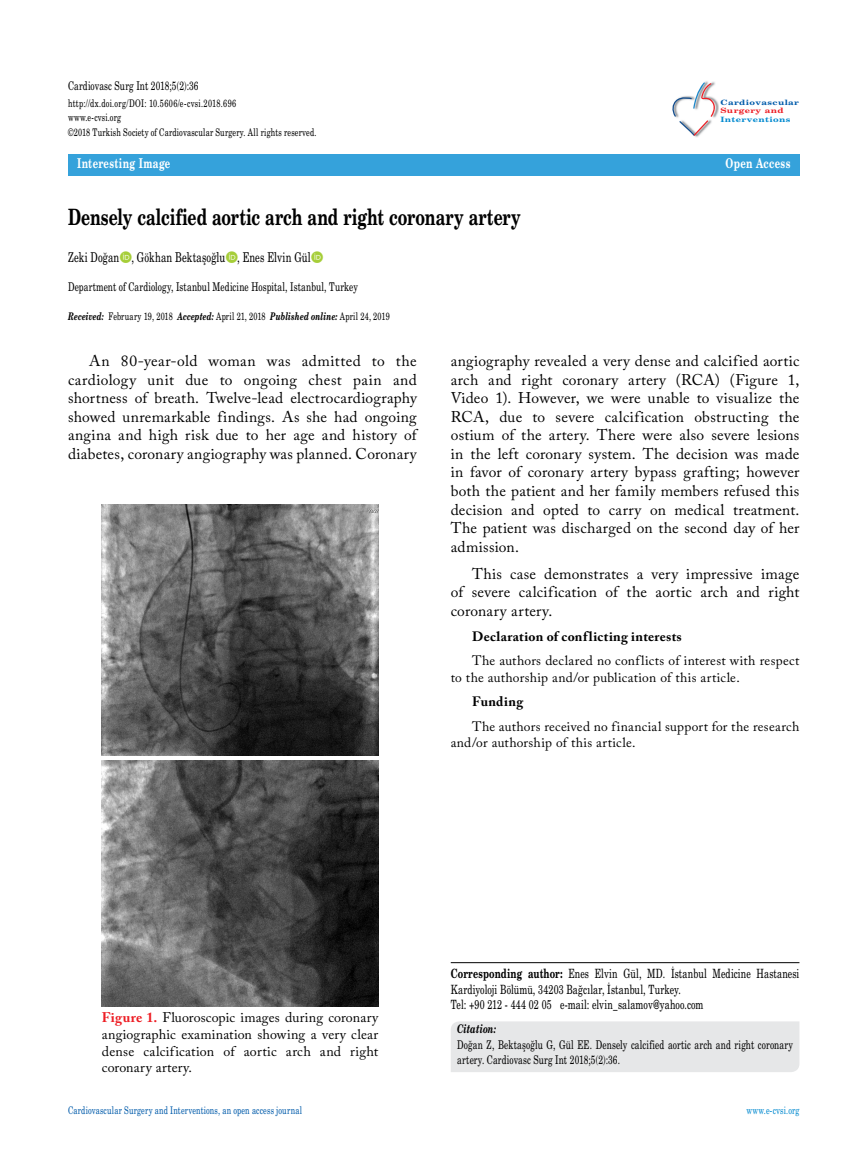
<style>
.page{position:relative;width:859px;height:1170px;background:#fff}
.page>*{position:absolute;margin:0;border:0;box-sizing:border-box;transform-origin:0 0}
.t1{font:22.5px "Madison Bold Tr";color:#000}
.t2{font:15.45px/18.6px "Adobe Caslon Pro";letter-spacing:.015em;color:#000;text-align:justify}
.t3{font:13.95px/16.8px "Adobe Caslon Pro";letter-spacing:.015em;color:#000;text-align:justify}
.t4{font:13.5px/16.2px "Adobe Caslon Pro";letter-spacing:.02em;color:#000}
.t5{font:700 13.5px "Adobe Caslon Pro";letter-spacing:.025em;color:#000}
.t6{font:13.5px "Madison Tr";letter-spacing:.01em;color:#000}
.t7{font:13.5px "Madison Bold Tr";letter-spacing:.025em;color:#fff}
.t8{font:12.75px/15.3px "Madison Tr";letter-spacing:.01em;color:#000}
.t9{font:12px/14.4px "Madison Tr";letter-spacing:.01em;color:#000}
.t10{font:12px "Madison Bold Italic Tr";letter-spacing:.005em;color:#000}
.t11{font:10.5px/14.7px "Madison Tr";letter-spacing:.02em;color:#000}
.t12{font:10.5px "Madison Tr";letter-spacing:.015em;color:#005baa}
.t13{font:10.5px "Madison Tr";letter-spacing:.015em;color:#0089cf}
.t14{font:7.35px "Madison Bold Tr";letter-spacing:.03em;color:#005baa;scale:1.8 1}
.t15{font:7.35px "Madison Bold Tr";letter-spacing:.03em;color:#0089cf;scale:1.8 1}
.t16{font:7.35px "Madison Bold Tr";letter-spacing:.03em;color:#ed1d24;scale:1.8 1}
.s1{font-family:"Madison Bold Italic Tr"}
.s2{font-weight:700;color:#ed1d24}
.s3{font-family:"Madison Bold Tr"}
</style>
<div class="page">
<img style="left:694px;top:81px;width:25px;height:56px">
<svg style="left:672px;top:82px;width:44px;height:54px"></svg>
<div style="left:68px;top:154px;width:731px;height:22px;background:#35a2db"></div>
<hr style="left:451px;top:962px;width:348px;height:1px;background:#000">
<div style="left:451px;top:1021px;width:348px;height:50px;background:#e6e7e8"></div>
<img style="left:102px;top:504px;width:276px;height:251px">
<img style="left:102px;top:760px;width:276px;height:246px">
<p class="t9" style="left:68px;top:78px;width:132px">Cardiovasc Surg Int 2018;5(2):36</p>
<p class="t11" style="left:68px;top:95px;width:250px">http://dx.doi.org/DOI: 10.5606/e-cvsi.2018.696<br>www.e-cvsi.org<br>©2018 Turkish Society of Cardiovascular Surgery. All rights reserved.</p>
<p class="t14" style="left:720px;top:97px;width:45px">Cardiovascular</p>
<p class="t16" style="left:720px;top:106px;width:37px">Surgery and</p>
<p class="t15" style="left:720px;top:115px;width:40px">Interventions</p>
<p class="t7" style="left:77px;top:155px;width:95px">Interesting Image</p>
<p class="t7" style="left:725px;top:155px;width:66px">Open Access</p>
<h1 class="t1" style="left:68px;top:202px;width:454px">Densely calcified aortic arch and right coronary artery</h1>
<p class="t6" style="left:68px;top:249px;width:244px">Zeki Doğan , Gökhan Bektaşoğlu , Enes Elvin Gül</p>
<p class="t9" style="left:68px;top:279px;width:291px">Department of Cardiology, Istanbul Medicine Hospital, Istanbul, Turkey</p>
<p class="t11" style="left:68px;top:309px;width:323px"><span class="s1">Received:</span> February 19, 2018 <span class="s1">Accepted:</span> April 21, 2018 <span class="s1">Published online:</span> April 24, 2019</p>
<p class="t2" style="left:68px;top:351px;width:350px;text-indent:21px">An 80-year-old woman was admitted to the cardiology unit due to ongoing chest pain and shortness of breath. Twelve-lead electrocardiography showed unremarkable findings. As she had ongoing angina and high risk due to her age and history of diabetes, coronary angiography was planned. Coronary</p>
<p class="t2" style="left:451px;top:351px;width:350px">angiography revealed a very dense and calcified aortic arch and right coronary artery (RCA) (Figure 1, Video 1). However, we were unable to visualize the RCA, due to severe calcification obstructing the ostium of the artery. There were also severe lesions in the left coronary system. The decision was made in favor of coronary artery bypass grafting; however both the patient and her family members refused this decision and opted to carry on medical treatment.<br>The patient was discharged on the second day of her admission.</p>
<p class="t2" style="left:451px;top:564px;width:350px;text-indent:21px">This case demonstrates a very impressive image of severe calcification of the aortic arch and right coronary artery.</p>
<p class="t5" style="left:472px;top:628px;width:211px">Declaration of conflicting interests</p>
<p class="t4" style="left:451px;top:652px;width:350px;text-indent:21px">The authors declared no conflicts of interest with respect to the authorship and/or publication of this article.</p>
<p class="t5" style="left:472px;top:693px;width:53px">Funding</p>
<p class="t4" style="left:451px;top:718px;width:350px;text-indent:21px">The authors received no financial support for the research and/or authorship of this article.</p>
<p class="t3" style="left:102px;top:1008px;width:278px"><span class="s2">Figure 1.</span> Fluoroscopic images during coronary angiographic examination showing a very clear dense calcification of aortic arch and right coronary artery.</p>
<p class="t8" style="left:451px;top:965px;width:350px"><span class="s3">Corresponding author:</span> Enes Elvin Gül, MD. İstanbul Medicine Hastanesi<br>Kardiyoloji Bölümü, 34203 Bağcılar, İstanbul, Turkey.<br>Tel: +90 212 - 444 02 05 e-mail: elvin_salamov@yahoo.com</p>
<p class="t10" style="left:457px;top:1020px;width:41px">Citation:</p>
<p class="t9" style="left:457px;top:1037px;width:337px">Doğan Z, Bektaşoğlu G, Gül EE. Densely calcified aortic arch and right coronary artery. Cardiovasc Surg Int 2018;5(2):36.</p>
<p class="t12" style="left:68px;top:1103px;width:235px">Cardiovascular Surgery and Interventions, an open access journal</p>
<p class="t13" style="left:746px;top:1103px;width:55px">www.e-cvsi.org</p>
</div>
